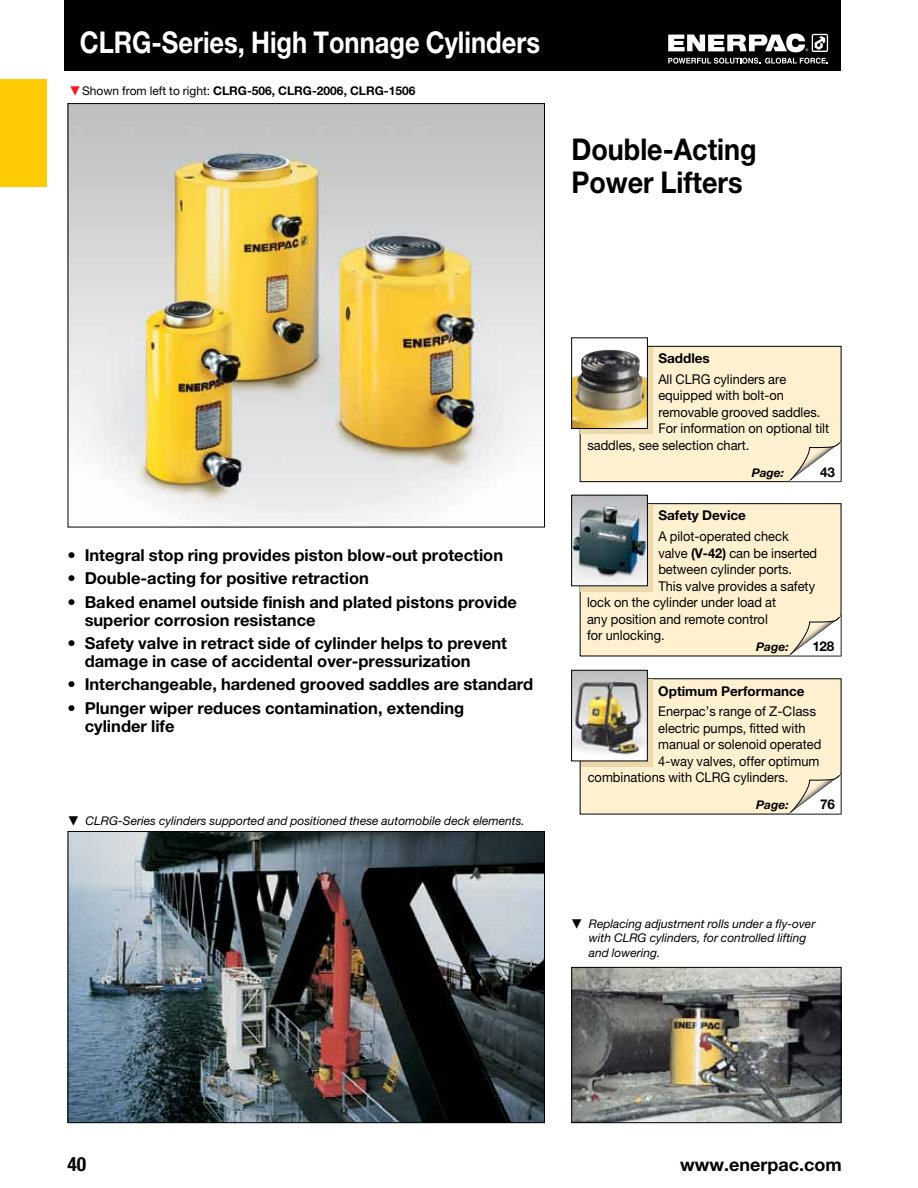
<style>
.page{position:relative;width:918px;height:1188px;background:#fff}
.page>*{position:absolute;margin:0;border:0;box-sizing:border-box;transform-origin:0 0}
.t1{font:700 30px "Helvetica Neue LTW1 G";color:#fff;scale:.85 1}
.t2{font:700 30px/33px "Helvetica Neue LTW1 G";color:#000;scale:.9 1}
.t3{font:700 condensed 19.5px "Helvetica Neue LTW1 G";color:#000}
.t4{font:700 18px "Helvetica Neue LTW1 G";color:#000}
.t5{font:700 16.5px/18px "Helvetica Neue LTW1 G";color:#000}
.t6{font:13.5px "Helvetica Neue LTW1 G";color:#000;scale:.95 1}
.t7{font:700 13.5px "Helvetica Neue LTW1 G";color:#000}
.t8{font:italic 12px/14.2px "Helvetica Neue LTW1 G";color:#000}
.t9{font:700 12px "Helvetica Neue LTW1 G";color:#000}
.t10{font:italic 700 12px "Helvetica Neue LTW1 G";color:#000}
.s1{color:#ed1d24}
.s2{font-weight:400}
.s3{font-weight:700}
</style>
<div class="page">
<div style="left:0;top:79px;width:46px;height:108px;background:#ffcb05"></div>
<img style="left:70px;top:105px;width:473px;height:418px">
<img style="left:70px;top:833px;width:473px;height:288px">
<div style="left:68px;top:831px;width:477px;height:292px;border:1px solid #000"></div>
<img style="left:573px;top:969px;width:266px;height:152px">
<div style="left:571px;top:967px;width:270px;height:156px;border:1px solid #000"></div>
<div style="left:580px;top:346px;width:261px;height:136px;background:#fff1d0;border:1px solid #000"></div>
<div style="left:581px;top:347px;width:72px;height:86px;background:#ebd9ad"></div>
<svg style="left:786px;top:438px;width:55px;height:44px"></svg>
<div style="left:572px;top:338px;width:75px;height:91px;background:#fff"></div>
<img style="left:573px;top:350px;width:73px;height:77px">
<div style="left:571px;top:337px;width:77px;height:92px;border:1px solid #000"></div>
<div style="left:580px;top:503px;width:261px;height:153px;background:#fff1d0;border:1px solid #000"></div>
<div style="left:581px;top:504px;width:72px;height:87px;background:#ebd9ad"></div>
<svg style="left:786px;top:612px;width:55px;height:44px"></svg>
<img style="left:573px;top:497px;width:73px;height:87px">
<div style="left:571px;top:495px;width:77px;height:91px;border:1px solid #000"></div>
<div style="left:580px;top:678px;width:261px;height:136px;background:#fff1d0"></div>
<div style="left:581px;top:679px;width:72px;height:87px;background:#ebd9ad"></div>
<svg style="left:786px;top:771px;width:55px;height:44px"></svg>
<img style="left:573px;top:672px;width:73px;height:87px">
<div style="left:571px;top:670px;width:77px;height:91px;border:1px solid #000"></div>
<div style="left:64px;top:0;width:777px;height:70px;background:#000"></div>
<svg style="left:668px;top:34px;width:160px;height:18px"></svg>
<svg style="left:668px;top:58px;width:160px;height:6px"></svg>
<h1 class="t1" style="left:80px;top:24px;width:543px">CLRG-Series, High Tonnage Cylinders</h1>
<p class="t9" style="left:69px;top:83px;width:348px"><span class="s1">▼</span><span class="s2">Shown from left to right:</span> CLRG-506, CLRG-2006, CLRG-1506</p>
<h1 class="t2" style="left:571px;top:133px;width:208px">Double-Acting<br>Power Lifters</h1>
<p class="t5" style="left:68px;top:546px;width:437px">• Integral stop ring provides piston blow-out protection</p>
<p class="t5" style="left:68px;top:569px;width:303px">• Double-acting for positive retraction</p>
<p class="t5" style="left:85px;top:593px;width:434px;text-indent:-17px">• Baked enamel outside finish and plated pistons provide superior corrosion resistance</p>
<p class="t5" style="left:85px;top:634px;width:424px;text-indent:-17px">• Safety valve in retract side of cylinder helps to prevent damage in case of accidental over-pressurization</p>
<p class="t5" style="left:68px;top:675px;width:467px">• Interchangeable, hardened grooved saddles are standard</p>
<p class="t5" style="left:85px;top:699px;width:381px;text-indent:-17px">• Plunger wiper reduces contamination, extending cylinder life</p>
<p class="t8" style="left:68px;top:813px;width:459px">▼ CLRG-Series cylinders supported and positioned these automobile deck elements.</p>
<p class="t7" style="left:658px;top:350px;width:53px">Saddles</p>
<p class="t6" style="left:658px;top:371px;width:136px">All CLRG cylinders are</p>
<p class="t6" style="left:658px;top:387px;width:134px">equipped with bolt-on</p>
<p class="t6" style="left:658px;top:404px;width:172px">removable grooved saddles.</p>
<p class="t6" style="left:658px;top:420px;width:181px">For information on optional tilt</p>
<p class="t6" style="left:587px;top:437px;width:172px">saddles, see selection chart.</p>
<p class="t10" style="left:752px;top:465px;width:34px">Page:</p>
<p class="t7" style="left:658px;top:507px;width:89px">Safety Device</p>
<p class="t6" style="left:658px;top:528px;width:139px">A pilot-operated check</p>
<p class="t6" style="left:658px;top:545px;width:169px">valve <span class="s3">(V-42)</span> can be inserted</p>
<p class="t6" style="left:658px;top:561px;width:142px">between cylinder ports.</p>
<p class="t6" style="left:658px;top:578px;width:166px">This valve provides a safety</p>
<p class="t6" style="left:587px;top:594px;width:201px">lock on the cylinder under load at</p>
<p class="t6" style="left:587px;top:611px;width:192px">any position and remote control</p>
<p class="t6" style="left:587px;top:627px;width:83px">for unlocking.</p>
<p class="t10" style="left:756px;top:639px;width:34px">Page:</p>
<p class="t7" style="left:658px;top:682px;width:148px">Optimum Performance</p>
<p class="t6" style="left:658px;top:703px;width:168px">Enerpac’s range of Z-Class</p>
<p class="t6" style="left:658px;top:720px;width:157px">electric pumps, fitted with</p>
<p class="t6" style="left:658px;top:736px;width:173px">manual or solenoid operated</p>
<p class="t6" style="left:658px;top:753px;width:171px">4-way valves, offer optimum</p>
<p class="t6" style="left:588px;top:769px;width:213px">combinations with CLRG cylinders.</p>
<p class="t10" style="left:756px;top:798px;width:34px">Page:</p>
<p class="t7" style="left:820px;top:464px;width:17px">43</p>
<p class="t7" style="left:812px;top:638px;width:23px">128</p>
<p class="t7" style="left:820px;top:796px;width:17px">76</p>
<p class="t8" style="left:589px;top:917px;width:228px;text-indent:-18px">▼ Replacing adjustment rolls under a fly-over with CLRG cylinders, for controlled lifting and lowering.</p>
<h2 class="t3" style="left:68px;top:1153px;width:20px">40</h2>
<h3 class="t4" style="left:680px;top:1153px;width:163px">www.enerpac.com</h3>
</div>
